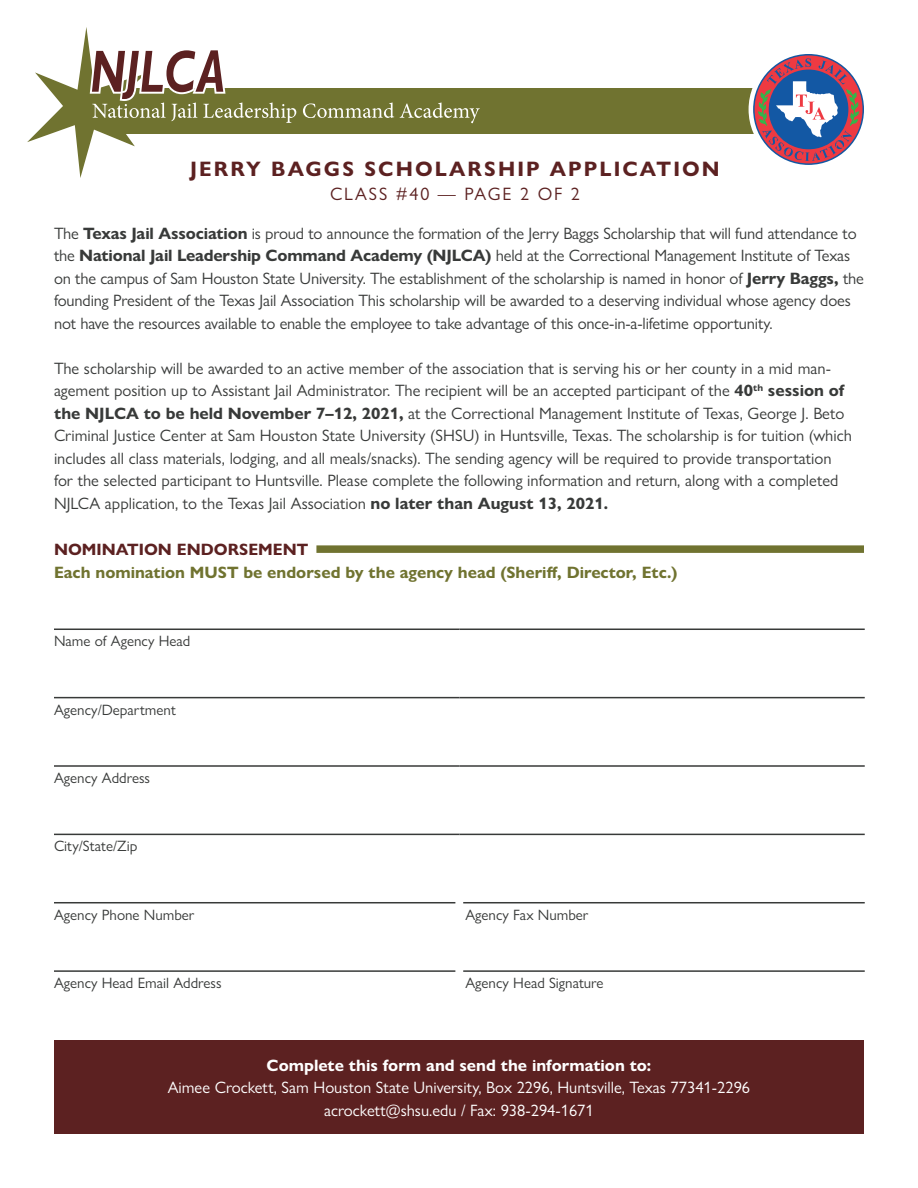
<style>
.page{position:relative;width:918px;height:1188px;background:#fff}
.page>*{position:absolute;margin:0;border:0;box-sizing:border-box;transform-origin:0 0}
.t1{font:700 21px "Gill Sans Nova";letter-spacing:.1em;color:#5c2121}
.t2{font:18px "Gill Sans Nova";letter-spacing:.1em;color:#5c2121}
.t3{font:16.5px/22.5px "Gill Sans Nova";color:#383a39}
.t4{font:16.5px "Gill Sans Nova";color:#fff}
.t5{font:700 16.5px "Gill Sans Nova";color:#707330}
.t6{font:700 16.5px "Gill Sans Nova";color:#fff}
.t7{font:700 16.5px "Gill Sans Nova";color:#5c2121}
.t8{font:15px "Gill Sans Nova";color:#383a39}
.s1{font-weight:700}
</style>
<div class="page">
<div style="left:107px;top:88px;width:696px;height:45px;background:#707330"></div>
<div style="left:749px;top:49px;width:120px;height:120px;background:#fff;border-radius:50%"></div>
<svg style="left:753px;top:54px;width:111px;height:111px"></svg>
<svg style="left:27px;top:27px;width:269px;height:151px"></svg>
<svg style="left:303px;top:102px;width:91px;height:16px"></svg>
<svg style="left:400px;top:102px;width:80px;height:21px"></svg>
<hr style="left:54px;top:629px;width:405px;height:1px;background:#383a39">
<hr style="left:459px;top:629px;width:406px;height:1px;background:#383a39">
<hr style="left:54px;top:697px;width:405px;height:1px;background:#383a39">
<hr style="left:459px;top:697px;width:406px;height:1px;background:#383a39">
<hr style="left:54px;top:765px;width:405px;height:2px;background:#383a39">
<hr style="left:459px;top:765px;width:406px;height:2px;background:#383a39">
<hr style="left:54px;top:834px;width:405px;height:1px;background:#383a39">
<hr style="left:459px;top:834px;width:406px;height:1px;background:#383a39">
<hr style="left:54px;top:902px;width:402px;height:1px;background:#383a39">
<hr style="left:463px;top:902px;width:402px;height:1px;background:#383a39">
<hr style="left:54px;top:970px;width:402px;height:2px;background:#383a39">
<hr style="left:463px;top:970px;width:402px;height:2px;background:#383a39">
<div style="left:54px;top:1041px;width:810px;height:93px;background:#5c2121"></div>
<div style="left:316px;top:545px;width:548px;height:8px;background:#707330"></div>
<p class="t1" style="left:190px;top:156px;width:531px">JERRY BAGGS SCHOLARSHIP APPLICATION</p>
<p class="t2" style="left:330px;top:183px;width:251px">CLASS #40 — PAGE 2 OF 2</p>
<p class="t3" style="left:54px;top:222px;width:811px">The <span class="s1">Texas Jail Association</span> is proud to announce the formation of the Jerry Baggs Scholarship that will fund attendance to the <span class="s1">National Jail Leadership Command Academy (NJLCA)</span> held at the Correctional Management Institute of Texas on the campus of Sam Houston State University. The establishment of the scholarship is named in honor of <span class="s1">Jerry Baggs,</span> the founding President of the Texas Jail Association This scholarship will be awarded to a deserving individual whose agency does not have the resources available to enable the employee to take advantage of this once-in-a-lifetime opportunity.</p>
<p class="t3" style="left:54px;top:357px;width:799px">The scholarship will be awarded to an active member of the association that is serving his or her county in a mid man&shy;agement position up to Assistant Jail Administrator. The recipient will be an accepted participant of the <span class="s1">40</span><sup>th</sup> <span class="s1">session of the NJLCA to be held November 7–12, 2021,</span> at the Correctional Management Institute of Texas, George J. Beto Criminal Justice Center at Sam Houston State University (SHSU) in Huntsville, Texas. The scholarship is for tuition (which includes all class materials, lodging, and all meals/snacks). The sending agency will be required to provide transportation for the selected participant to Huntsville. Please complete the following information and return, along with a completed NJLCA application, to the Texas Jail Association <span class="s1">no later than August 13, 2021.</span></p>
<p class="t7" style="left:54px;top:539px;width:256px">NOMINATION ENDORSEMENT</p>
<p class="t5" style="left:54px;top:562px;width:625px">Each nomination MUST be endorsed by the agency head (Sheriff, Director, Etc.)</p>
<p class="t8" style="left:54px;top:632px;width:138px">Name of Agency Head</p>
<p class="t8" style="left:54px;top:700px;width:123px">Agency/Department</p>
<p class="t8" style="left:54px;top:769px;width:98px">Agency Address</p>
<p class="t8" style="left:54px;top:837px;width:85px">City/State/Zip</p>
<p class="t8" style="left:54px;top:905px;width:142px">Agency Phone Number</p>
<p class="t8" style="left:465px;top:905px;width:125px">Agency Fax Number</p>
<p class="t8" style="left:54px;top:974px;width:169px">Agency Head Email Address</p>
<p class="t8" style="left:465px;top:974px;width:140px">Agency Head Signature</p>
<p class="t6" style="left:267px;top:1055px;width:386px">Complete this form and send the information to:</p>
<p class="t4" style="left:168px;top:1078px;width:584px">Aimee Crockett, Sam Houston State University, Box 2296, Huntsville, Texas 77341-2296</p>
<p class="t4" style="left:324px;top:1100px;width:271px">acrockett@shsu.edu / Fax: 938-294-1671</p>
</div>
